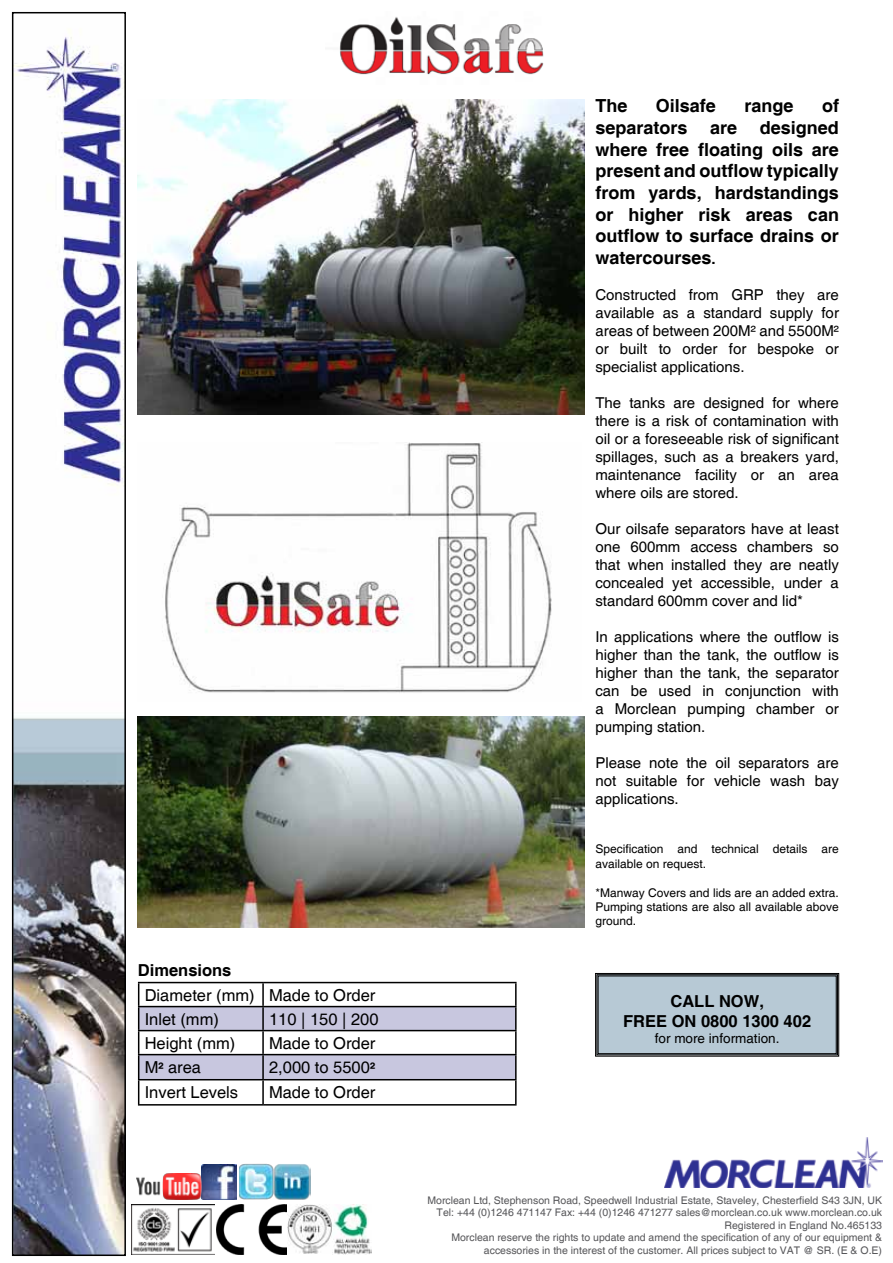
<style>
.page{position:relative;width:893px;height:1263px;background:#fff}
.page>*{position:absolute;margin:0;border:0;box-sizing:border-box;transform-origin:0 0}
.t1{font:700 18px/21.6px "Helvetica";color:#000;text-align:justify}
.t2{font:16.5px/24px "Helvetica";color:#000}
.t3{font:700 16.5px/19.8px "Helvetica";color:#000;text-align:center}
.t4{font:15px/18px "Helvetica";color:#000;text-align:justify}
.t5{font:13.5px "Helvetica";color:#000}
.t6{font:12px/14.4px "Helvetica";color:#000}
.t7{font:10.5px/12.6px "Helvetica";color:#565659;text-align:right}
.s1{font-weight:700;font-size:15px}
.s2{font-size:15px}
</style>
<div class="page">
<img style="left:15px;top:37px;width:108px;height:1216px">
<div style="left:12px;top:12px;width:114px;height:1244px;border:2px solid #000"></div>
<img style="left:664px;top:1137px;width:218px;height:50px">
<img style="left:202px;top:1164px;width:35px;height:35px">
<img style="left:239px;top:1164px;width:71px;height:35px">
<img style="left:136px;top:1173px;width:66px;height:26px">
<div style="left:595px;top:973px;width:244px;height:84px;background:#b7c9d5"></div>
<div style="left:597px;top:974px;width:241px;height:81px;border:1px solid #000"></div>
<div style="left:598px;top:976px;width:238px;height:78px;border:1px solid #000"></div>
<img style="left:138px;top:99px;width:446px;height:315px">
<img style="left:162px;top:443px;width:390px;height:250px">
<hr style="left:138px;top:982px;width:125px;height:1px;background:#000">
<hr style="left:263px;top:982px;width:254px;height:1px;background:#000">
<hr style="left:515px;top:983px;width:2px;height:23px;background:#000">
<hr style="left:263px;top:1006px;width:254px;height:1px;background:#000">
<hr style="left:515px;top:1007px;width:2px;height:23px;background:#000">
<hr style="left:263px;top:1030px;width:254px;height:1px;background:#000">
<hr style="left:515px;top:1031px;width:2px;height:23px;background:#000">
<hr style="left:263px;top:1054px;width:254px;height:1px;background:#000">
<hr style="left:515px;top:1055px;width:2px;height:24px;background:#000">
<svg style="left:138px;top:983px;width:378px;height:121px"></svg>
<hr style="left:263px;top:1079px;width:254px;height:1px;background:#000">
<hr style="left:262px;top:1080px;width:2px;height:24px;background:#000">
<hr style="left:515px;top:1080px;width:2px;height:24px;background:#000">
<hr style="left:138px;top:1104px;width:125px;height:1px;background:#000">
<hr style="left:263px;top:1104px;width:254px;height:1px;background:#000">
<img style="left:138px;top:717px;width:446px;height:211px">
<img style="left:131px;top:1205px;width:83px;height:49px">
<img style="left:217px;top:1205px;width:155px;height:49px">
<img style="left:339px;top:17px;width:205px;height:58px">
<p class="t3" style="left:138px;top:961px;width:95px">Dimensions</p>
<p class="t2" style="left:145px;top:983px;width:232px">Diameter (mm) Made to Order<br>Inlet (mm)</p>
<p class="t2" style="left:269px;top:1007px;width:111px">110 | 150 | 200</p>
<p class="t2" style="left:145px;top:1031px;width:92px">Height (mm)</p>
<p class="t2" style="left:269px;top:1031px;width:108px">Made to Order</p>
<p class="t2" style="left:145px;top:1055px;width:58px">M<span class="s1">²</span> area</p>
<p class="t2" style="left:269px;top:1055px;width:107px">2,000 to 5500<span class="s1">²</span></p>
<p class="t2" style="left:145px;top:1080px;width:95px">Invert Levels</p>
<p class="t2" style="left:269px;top:1080px;width:108px">Made to Order</p>
<p class="t1" style="left:595px;top:96px;width:34px">The</p>
<p class="t1" style="left:656px;top:96px;width:62px">Oilsafe</p>
<p class="t1" style="left:744px;top:96px;width:51px">range</p>
<p class="t1" style="left:822px;top:96px;width:18px">of</p>
<p class="t1" style="left:595px;top:118px;width:94px">separators</p>
<p class="t1" style="left:710px;top:118px;width:29px">are</p>
<p class="t1" style="left:595px;top:118px;width:245px;text-indent:165px">designed where free floating oils are present and outflow typically from yards, hardstandings or higher risk areas can outflow to surface drains or watercourses<span class="s2">.</span></p>
<p class="t4" style="left:595px;top:286px;width:245px">Constructed from GRP they are available as a standard supply for areas of between 200M² and 5500M² or built to order for bespoke or specialist applications.</p>
<p class="t4" style="left:595px;top:394px;width:245px">The tanks are designed for where there is a risk of contamination with oil or a foreseeable risk of significant spillages, such as a breakers yard, maintenance facility or an area where oils are stored.</p>
<p class="t4" style="left:595px;top:520px;width:245px">Our oilsafe separators have at least one 600mm access chambers so that when installed they are neatly concealed yet accessible, under a standard 600mm cover and lid*</p>
<p class="t4" style="left:595px;top:628px;width:245px">In applications where the outflow is higher than the tank, the outflow is higher than the tank, the separator can be used in conjunction with a Morclean pumping chamber or pumping station.</p>
<p class="t4" style="left:595px;top:754px;width:245px">Please note the oil separators are not suitable for vehicle wash bay applications.</p>
<p class="t6" style="left:595px;top:842px;width:245px">Specification and technical details are available on request.</p>
<p class="t6" style="left:595px;top:886px;width:245px;text-align:justify">*Manway Covers and lids are an added extra.<br>Pumping stations are also all available above ground.</p>
<p class="t3" style="left:623px;top:992px;width:190px">CALL NOW,<br>FREE ON 0800 1300 402</p>
<p class="t5" style="left:655px;top:1030px;width:126px">for more information.</p>
<p class="t7" style="left:427px;top:1194px;width:456px">Morclean Ltd, Stephenson Road, Speedwell Industrial Estate, Staveley, Chesterfield S43 3JN, UK Tel: +44 (0)1246 471147 Fax: +44 (0)1246 471277 sales@morclean.co.uk www.morclean.co.uk Registered in England No.465133<br>Morclean reserve the rights to update and amend the specification of any of our equipment &amp; accessories in the interest of the customer. All prices subject to VAT @ SR. (E &amp; O.E)</p>
</div>
